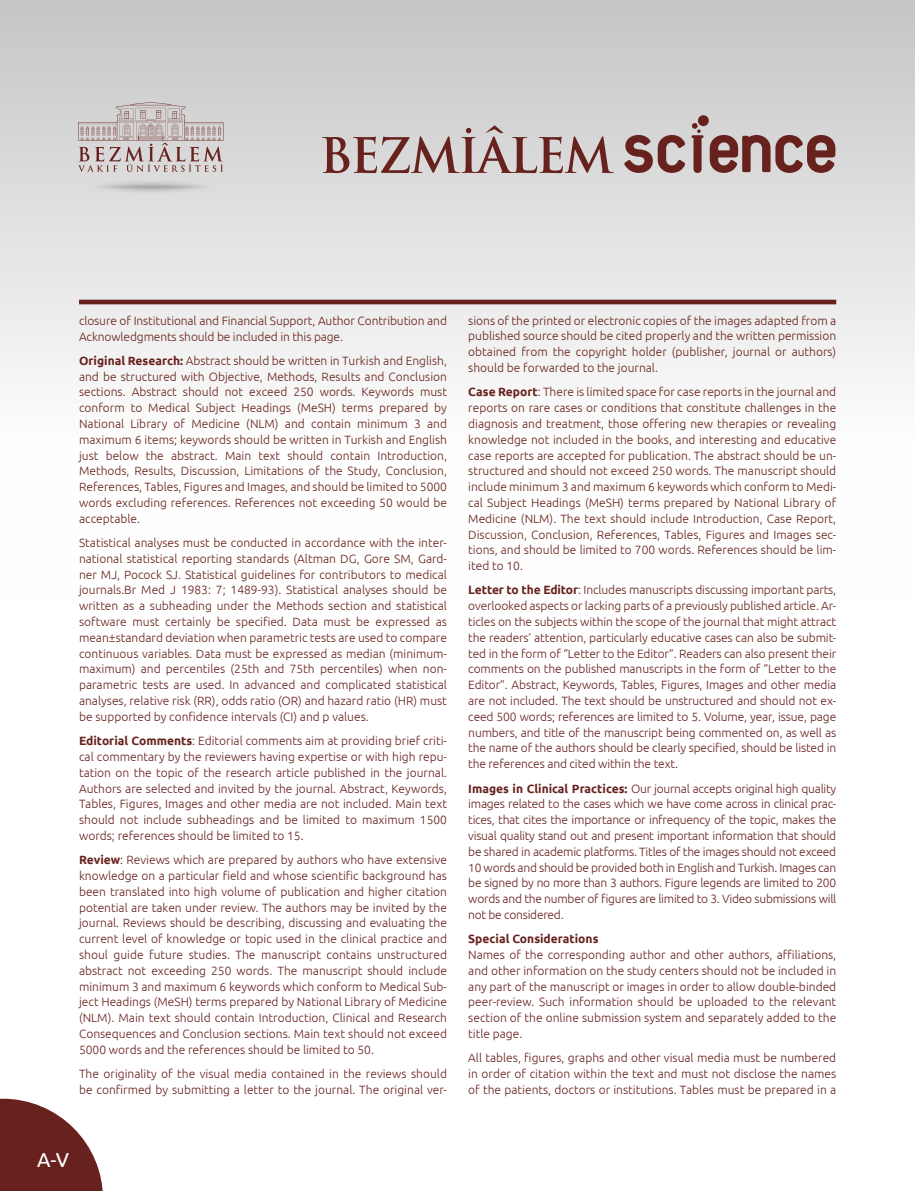
<style>
.page{position:relative;width:915px;height:1191px;background:#fff}
.page>*{position:absolute;margin:0;border:0;box-sizing:border-box;transform-origin:0 0}
.t1{font:20.25px "Ubuntu";color:#fff}
.t2{font:300 12px/15.8px "Ubuntu";color:#68221e;text-align:justify}
.t3{font:700 12px "Ubuntu";color:#68221e}
.s1{font-weight:700}
</style>
<div class="page">
<div style="left:0;top:0;width:914px;height:603px;background:linear-gradient(to bottom,#c9c8c8,#fff)"></div>
<hr style="left:79px;top:300px;width:757px;height:4px;background:#68221e">
<svg style="left:0;top:1098px;width:103px;height:93px"></svg>
<svg style="left:78px;top:102px;width:145px;height:70px;background:#c6bcbb"></svg>
<svg style="left:83px;top:175px;width:137px;height:24px;background:#d4d4d4"></svg>
<svg style="left:322px;top:125px;width:291px;height:48px;background:#bba9a8"></svg>
<svg style="left:691px;top:123px;width:12px;height:50px"></svg>
<div style="left:697px;top:115px;width:11px;height:11px;background:#68221e;border-radius:50%"></div>
<svg style="left:623px;top:135px;width:62px;height:38px;background:#a07c7a"></svg>
<svg style="left:709px;top:135px;width:126px;height:38px;background:#99716f"></svg>
<p class="t2" style="left:79px;top:312px;width:369px">closure of Institutional and Financial Support, Author Contribution and<br>Acknowledgments should be included in this page.</p>
<p class="t2" style="left:79px;top:352px;width:369px"><span class="s1">Original Research:</span> Abstract should be written in Turkish and English, and be structured with Objective, Methods, Results and Conclusion sections. Abstract should not exceed 250 words. Keywords must conform to Medical Subject Headings (MeSH) terms prepared by National Library of Medicine (NLM) and contain minimum 3 and maximum 6 items; keywords should be written in Turkish and English just below the abstract. Main text should contain Introduction, Methods, Results, Discussion, Limitations of the Study, Conclusion, References, Tables, Figures and Images, and should be limited to 5000 words excluding references. References not exceeding 50 would be acceptable.</p>
<p class="t2" style="left:79px;top:534px;width:369px">Statistical analyses must be conducted in accordance with the inter&shy;national statistical reporting standards (Altman DG, Gore SM, Gard&shy;ner MJ, Pocock SJ. Statistical guidelines for contributors to medical journals.Br Med J 1983: 7; 1489-93). Statistical analyses should be written as a subheading under the Methods section and statistical software must certainly be specified. Data must be expressed as mean±standard deviation when parametric tests are used to compare continuous variables. Data must be expressed as median (minimum&shy;maximum) and percentiles (25th and 75th percentiles) when non&shy;parametric tests are used. In advanced and complicated statistical analyses, relative risk (RR), odds ratio (OR) and hazard ratio (HR) must be supported by confidence intervals (CI) and p values.</p>
<p class="t2" style="left:79px;top:732px;width:369px"><span class="s1">Editorial Comments</span>: Editorial comments aim at providing brief criti&shy;cal commentary by the reviewers having expertise or with high repu&shy;tation on the topic of the research article published in the journal.<br>Authors are selected and invited by the journal. Abstract, Keywords, Tables, Figures, Images and other media are not included. Main text should not include subheadings and be limited to maximum 1500 words; references should be limited to 15.</p>
<p class="t2" style="left:79px;top:852px;width:369px"><span class="s1">Review</span>: Reviews which are prepared by authors who have extensive knowledge on a particular field and whose scientific background has been translated into high volume of publication and higher citation potential are taken under review. The authors may be invited by the journal. Reviews should be describing, discussing and evaluating the current level of knowledge or topic used in the clinical practice and shoul guide future studies. The manuscript contains unstructured abstract not exceeding 250 words. The manuscript should include minimum 3 and maximum 6 keywords which conform to Medical Sub&shy;ject Headings (MeSH) terms prepared by National Library of Medicine (NLM). Main text should contain Introduction, Clinical and Research Consequences and Conclusion sections. Main text should not exceed 5000 words and the references should be limited to 50.</p>
<p class="t2" style="left:79px;top:1065px;width:369px">The originality of the visual media contained in the reviews should be confirmed by submitting a letter to the journal. The original ver-</p>
<p class="t2" style="left:468px;top:312px;width:369px">sions of the printed or electronic copies of the images adapted from a published source should be cited properly and the written permission obtained from the copyright holder (publisher, journal or authors) should be forwarded to the journal.</p>
<p class="t2" style="left:468px;top:384px;width:369px"><span class="s1">Case Report</span>: There is limited space for case reports in the journal and reports on rare cases or conditions that constitute challenges in the diagnosis and treatment, those offering new therapies or revealing knowledge not included in the books, and interesting and educative case reports are accepted for publication. The abstract should be un&shy;structured and should not exceed 250 words. The manuscript should include minimum 3 and maximum 6 keywords which conform to Medi&shy;cal Subject Headings (MeSH) terms prepared by National Library of Medicine (NLM). The text should include Introduction, Case Report, Discussion, Conclusion, References, Tables, Figures and Images sec&shy;tions, and should be limited to 700 words. References should be lim&shy;ited to 10.</p>
<p class="t2" style="left:468px;top:582px;width:369px"><span class="s1">Letter to the Editor</span>: Includes manuscripts discussing important parts, overlooked aspects or lacking parts of a previously published article. Ar&shy;ticles on the subjects within the scope of the journal that might attract the readers’ attention, particularly educative cases can also be submit&shy;ted in the form of “Letter to the Editor”. Readers can also present their comments on the published manuscripts in the form of “Letter to the Editor”. Abstract, Keywords, Tables, Figures, Images and other media are not included. The text should be unstructured and should not ex&shy;ceed 500 words; references are limited to 5. Volume, year, issue, page numbers, and title of the manuscript being commented on, as well as the name of the authors should be clearly specified, should be listed in the references and cited within the text.</p>
<p class="t2" style="left:468px;top:780px;width:369px"><span class="s1">Images in Clinical Practices:</span> Our journal accepts original high quality images related to the cases which we have come across in clinical prac&shy;tices, that cites the importance or infrequency of the topic, makes the visual quality stand out and present important information that should be shared in academic platforms. Titles of the images should not exceed 10 words and should be provided both in English and Turkish. Images can be signed by no more than 3 authors. Figure legends are limited to 200 words and the number of figures are limited to 3. Video submissions will not be considered.</p>
<p class="t3" style="left:468px;top:931px;width:132px">Special Considerations</p>
<p class="t2" style="left:468px;top:946px;width:369px">Names of the corresponding author and other authors, affiliations, and other information on the study centers should not be included in any part of the manuscript or images in order to allow double-binded peer-review. Such information should be uploaded to the relevant section of the online submission system and separately added to the title page.</p>
<p class="t2" style="left:468px;top:1049px;width:369px">All tables, figures, graphs and other visual media must be numbered in order of citation within the text and must not disclose the names of the patients, doctors or institutions. Tables must be prepared in a</p>
<h1 class="t1" style="left:37px;top:1147px;width:33px">A-V</h1>
</div>
